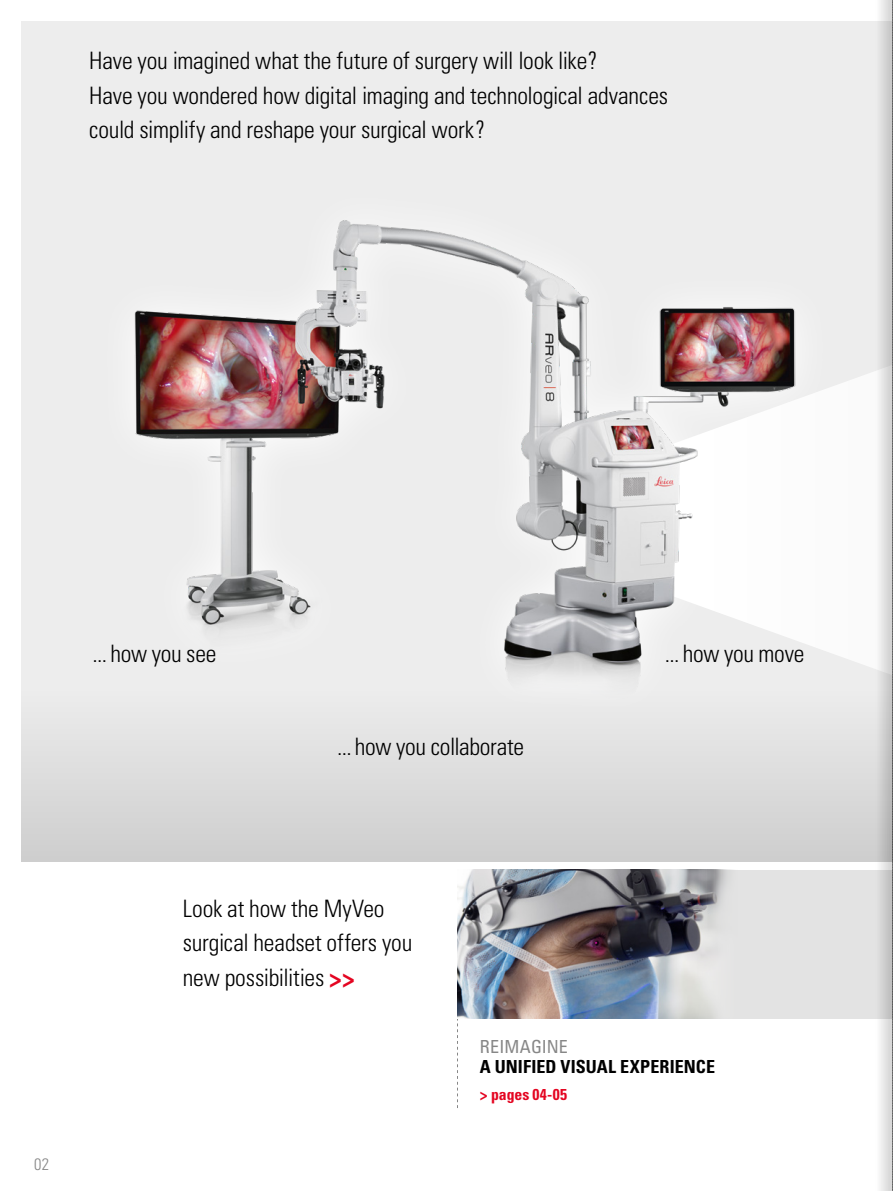
<style>
.page{position:relative;width:893px;height:1191px;background:#fff}
.page>*{position:absolute;margin:0;border:0;box-sizing:border-box;transform-origin:0 0}
.t1{font:300 condensed 24px/34.5px "Univers LT Std";letter-spacing:-.01em;color:#000}
.t2{font:700 condensed 18px "Univers LT Std";letter-spacing:.005em;color:#000}
.t3{font:condensed 18px "Univers LT Std";letter-spacing:.005em;color:#878787}
.t4{font:300 condensed 16.5px "Univers LT Std";color:#878787}
.t5{font:700 condensed 15.75px "Univers LT Std";color:#e40521}
.s1{font-weight:700;font-size:25.5px;color:#e40521}
</style>
<div class="page">
<div style="left:21px;top:21px;width:872px;height:840px;background:#ededed"></div>
<div style="left:21px;top:691px;width:872px;height:170px;background:#dedede"></div>
<img style="left:30px;top:220px;width:846px;height:492px">
<svg style="left:457px;top:1019px;width:1px;height:89px"></svg>
<div style="left:457px;top:870px;width:436px;height:148px;background:#e3e3e3"></div>
<img style="left:457px;top:870px;width:271px;height:148px">
<svg style="left:876px;top:0;width:16px;height:1191px"></svg>
<svg style="left:892px;top:0;width:1px;height:1191px"></svg>
<p class="t1" style="left:89px;top:43px;width:580px">Have you imagined what the future of surgery will look like?<br>Have you wondered how digital imaging and technological advances could simplify and reshape your surgical work?</p>
<p class="t1" style="left:93px;top:636px;width:125px">... how you see</p>
<p class="t1" style="left:665px;top:636px;width:141px">... how you move</p>
<p class="t1" style="left:337px;top:730px;width:189px">... how you collaborate</p>
<p class="t4" style="left:34px;top:1154px;width:16px">02</p>
<p class="t1" style="left:183px;top:891px;width:231px">Look at how the MyVeo surgical headset offers you new possibilities <span class="s1">&gt;&gt;</span></p>
<p class="t3" style="left:480px;top:1035px;width:89px">REIMAGINE</p>
<p class="t2" style="left:480px;top:1055px;width:237px">A UNIFIED VISUAL EXPERIENCE</p>
<p class="t5" style="left:480px;top:1084px;width:89px">&gt; pages 04-05</p>
</div>
